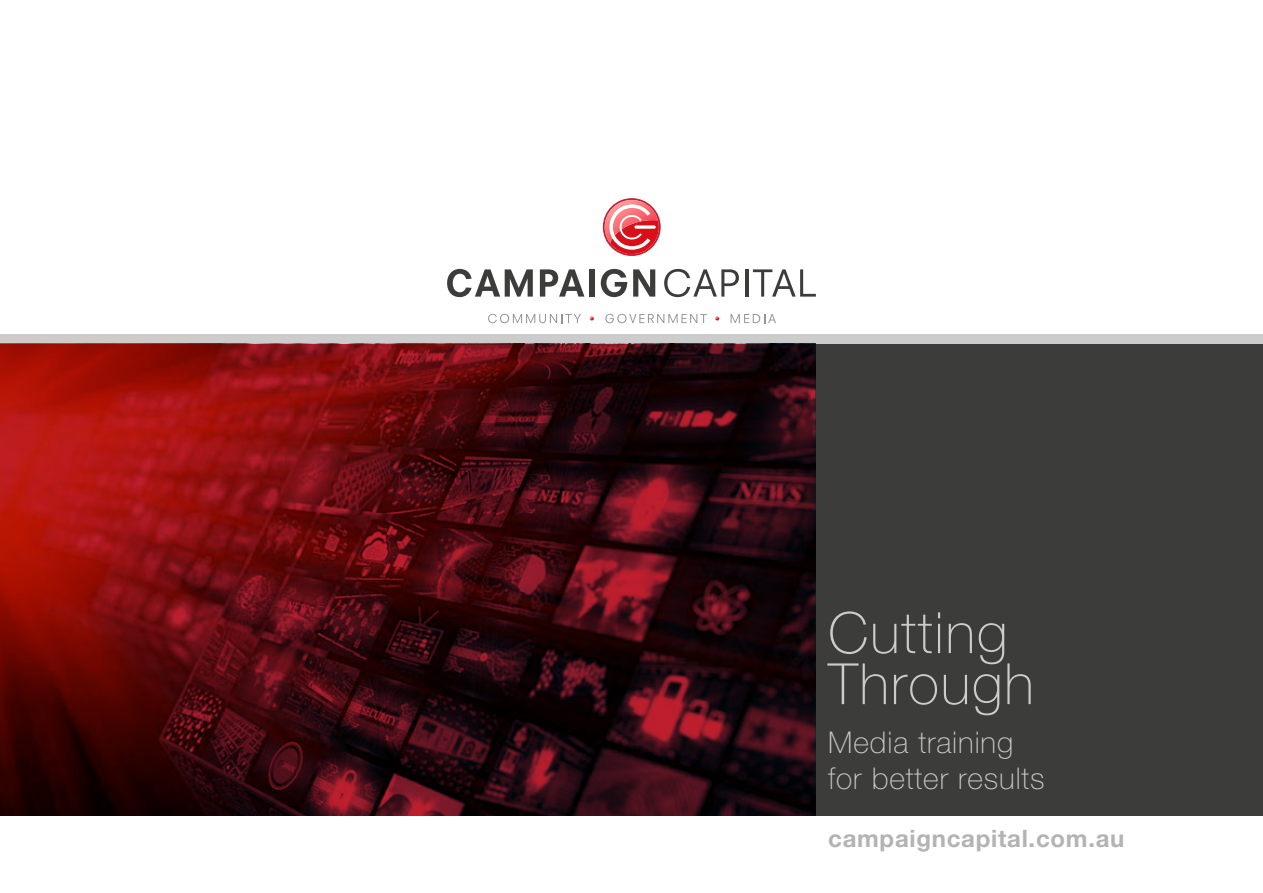
<style>
.page{position:relative;width:1263px;height:893px;background:#fff}
.page>*{position:absolute;margin:0;border:0;box-sizing:border-box;transform-origin:0 0}
.t1{font:100 57px/51px "Helvetica Neue";letter-spacing:.03em;color:#ccc}
.t2{font:100 30px/36px "Helvetica Neue";letter-spacing:.03em;color:#ccc}
.t3{font:700 24px "Helvetica Neue";letter-spacing:.03em;color:#b3b3b3}
</style>
<div class="page">
<div style="left:0;top:334px;width:1263px;height:10px;background:#ccc"></div>
<div style="left:816px;top:344px;width:447px;height:472px;background:#3c3c3b"></div>
<svg style="left:447px;top:269px;width:86px;height:28px"></svg>
<svg style="left:540px;top:269px;width:44px;height:28px"></svg>
<div style="left:589px;top:269px;width:6px;height:28px;background:#3c3c3b"></div>
<svg style="left:601px;top:269px;width:26px;height:28px"></svg>
<svg style="left:633px;top:269px;width:22px;height:28px"></svg>
<svg style="left:664px;top:269px;width:75px;height:28px"></svg>
<hr style="left:745px;top:269px;width:3px;height:28px;background:#3c3c3b">
<svg style="left:753px;top:269px;width:63px;height:28px"></svg>
<svg style="left:488px;top:314px;width:93px;height:9px"></svg>
<svg style="left:590px;top:316px;width:4px;height:5px"></svg>
<svg style="left:605px;top:314px;width:102px;height:9px"></svg>
<svg style="left:730px;top:314px;width:46px;height:9px"></svg>
<svg style="left:715px;top:316px;width:4px;height:5px"></svg>
<svg style="left:603px;top:198px;width:58px;height:58px"></svg>
<svg style="left:634px;top:225px;width:22px;height:4px"></svg>
<img style="left:0;top:344px;width:816px;height:472px">
<h1 class="t1" style="left:828px;top:608px;width:207px">Cutting<br>Through</h1>
<p class="t2" style="left:828px;top:724px;width:218px">Media training for better results</p>
<p class="t3" style="left:828px;top:824px;width:298px">campaigncapital.com.au</p>
</div>
